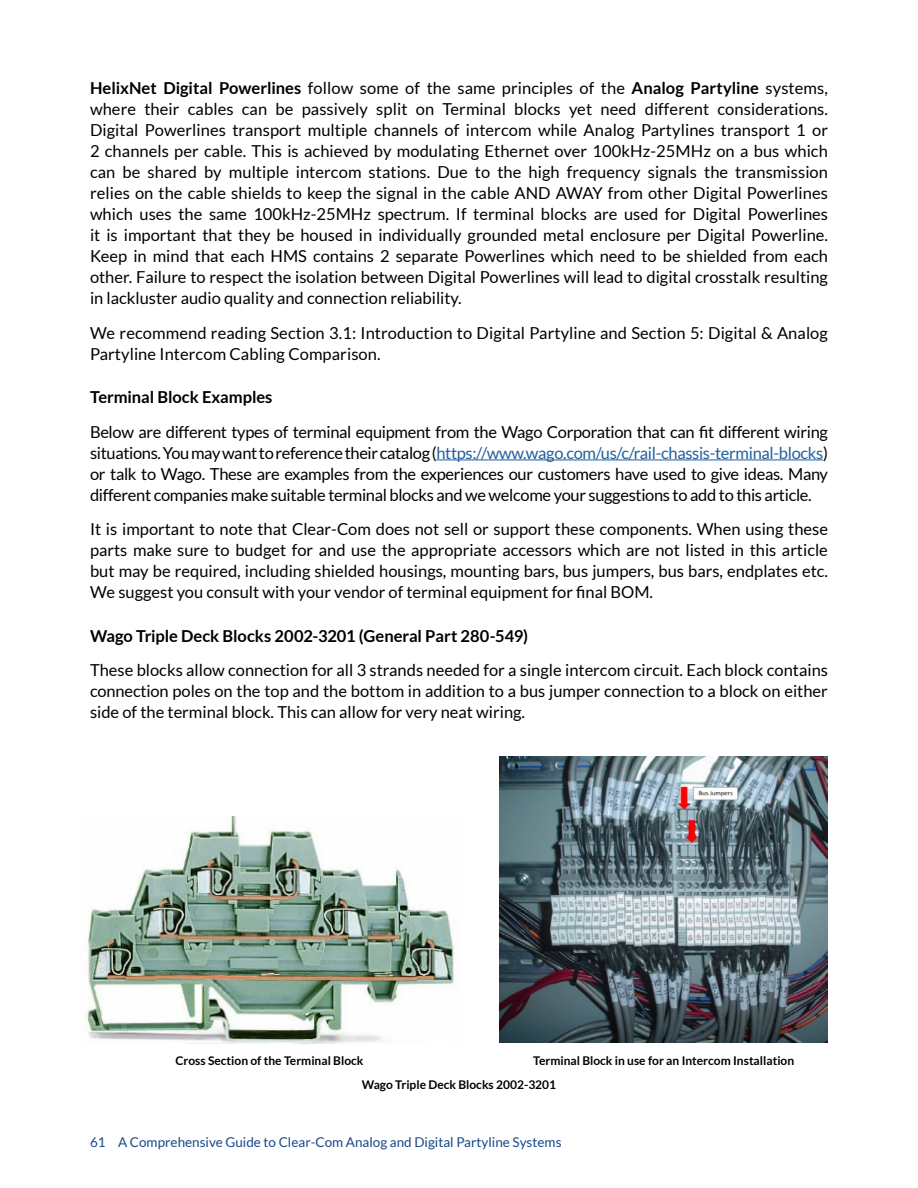
<style>
.page{position:relative;width:918px;height:1188px;background:#fff}
.page>*{position:absolute;margin:0;border:0;box-sizing:border-box;transform-origin:0 0}
.t1{font:16.5px/21px "Lato";color:#000;text-align:justify}
.t2{font:700 16.5px "Lato";letter-spacing:-.005em;color:#000}
.t3{font:13.5px "Lato";color:#17488b}
.t4{font:700 12px "Lato";color:#000}
.s1{font-weight:700}
.s2{color:#215e9e}
</style>
<div class="page">
<hr style="left:436px;top:459px;width:387px;height:1px;background:#215e9e">
<img style="left:86px;top:816px;width:369px;height:227px">
<img style="left:499px;top:756px;width:328px;height:286px">
<p class="t1" style="left:90px;top:78px;width:740px"><span class="s1">HelixNet Digital Powerlines</span> follow some of the same principles of the <span class="s1">Analog Partyline</span> systems, where their cables can be passively split on Terminal blocks yet need different considerations.<br>Digital Powerlines transport multiple channels of intercom while Analog Partylines transport 1 or 2 channels per cable. This is achieved by modulating Ethernet over 100kHz-25MHz on a bus which can be shared by multiple intercom stations. Due to the high frequency signals the transmission relies on the cable shields to keep the signal in the cable AND AWAY from other Digital Powerlines which uses the same 100kHz-25MHz spectrum. If terminal blocks are used for Digital Powerlines it is important that they be housed in individually grounded metal enclosure per Digital Powerline.<br>Keep in mind that each HMS contains 2 separate Powerlines which need to be shielded from each other. Failure to respect the isolation between Digital Powerlines will lead to digital crosstalk resulting in lackluster audio quality and connection reliability.</p>
<p class="t1" style="left:90px;top:322px;width:740px">We recommend reading Section 3.1: Introduction to Digital Partyline and Section 5: Digital &amp; Analog<br>Partyline Intercom Cabling Comparison.</p>
<p class="t2" style="left:90px;top:388px;width:184px">Terminal Block Examples</p>
<p class="t1" style="left:90px;top:421px;width:740px">Below are different types of terminal equipment from the Wago Corporation that can fit different wiring situations. You may want to reference their catalog (<span class="s2">https://www.wago.com/us/c/rail-chassis-terminal-blocks</span>) or talk to Wago. These are examples from the experiences our customers have used to give ideas. Many different companies make suitable terminal blocks and we welcome your suggestions to add to this article.</p>
<p class="t1" style="left:90px;top:519px;width:740px">It is important to note that Clear-Com does not sell or support these components. When using these parts make sure to budget for and use the appropriate accessors which are not listed in this article but may be required, including shielded housings, mounting bars, bus jumpers, bus bars, endplates etc.<br>We suggest you consult with your vendor of terminal equipment for final BOM.</p>
<p class="t2" style="left:90px;top:626px;width:439px">Wago Triple Deck Blocks 2002-3201 (General Part 280-549)</p>
<p class="t1" style="left:90px;top:660px;width:740px">These blocks allow connection for all 3 strands needed for a single intercom circuit. Each block contains connection poles on the top and the bottom in addition to a bus jumper connection to a block on either side of the terminal block. This can allow for very neat wiring.</p>
<p class="t4" style="left:176px;top:1053px;width:189px">Cross Section of the Terminal Block</p>
<p class="t4" style="left:533px;top:1053px;width:263px">Terminal Block in use for an Intercom Installation</p>
<p class="t4" style="left:362px;top:1077px;width:196px">Wago Triple Deck Blocks 2002-3201</p>
<p class="t3" style="left:90px;top:1135px;width:473px">61 A Comprehensive Guide to Clear-Com Analog and Digital Partyline Systems</p>
</div>
